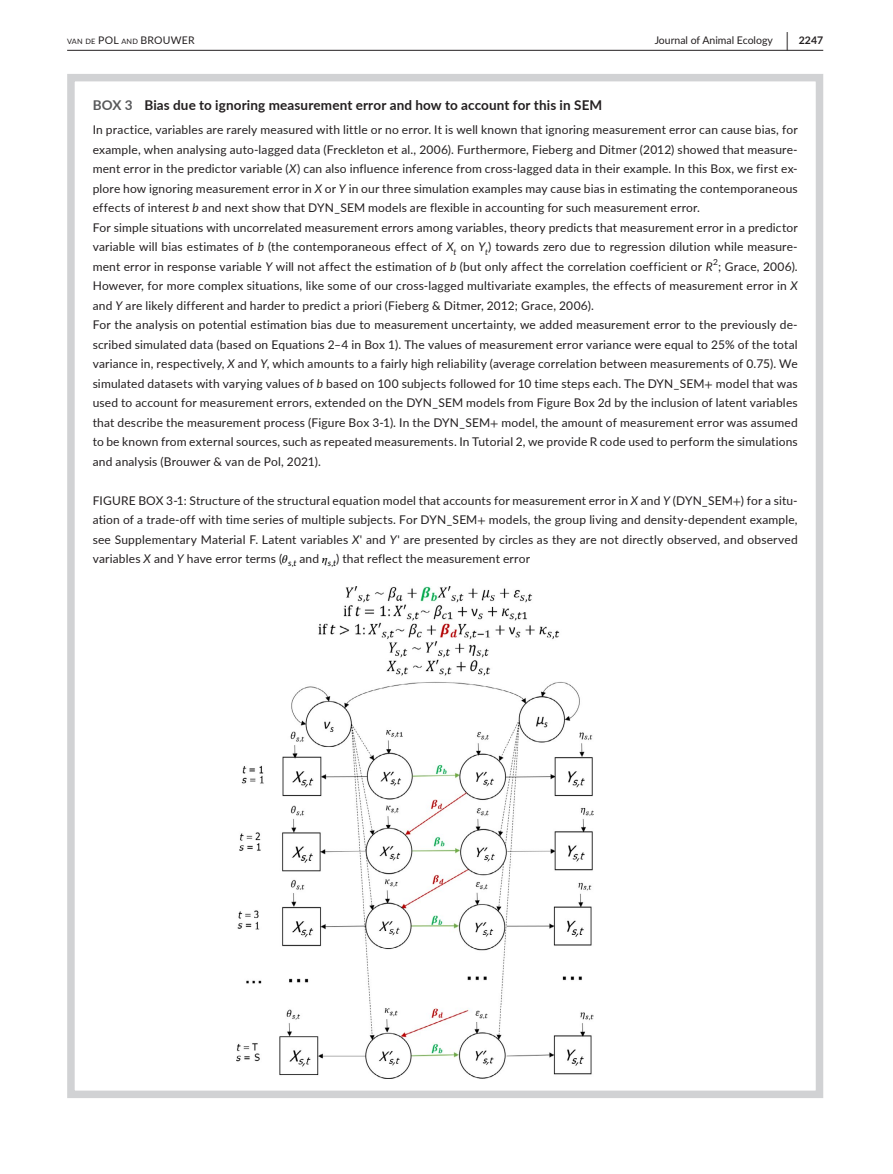
<style>
.page{position:relative;width:893px;height:1174px;background:#fff}
.page>*{position:absolute;margin:0;border:0;box-sizing:border-box;transform-origin:0 0}
.t1{font:700 19.5px "Lato";color:#231f20;scale:.48 1}
.t2{font:700 13.5px "Lato";letter-spacing:.01em;color:#231f20}
.t3{font:12px/19.5px "Lato";letter-spacing:.015em;color:#231f20}
.t4{font:10.5px "Lato";color:#231f20}
.t5{font:10.5px "Lato";letter-spacing:.02em;color:#231f20}
.t6{font:700 10.5px "Lato";color:#231f20}
.t7{font:8.4px "Lato";color:#231f20}
.s1{font-size:7.35px}
.s2{color:#57585a}
.s3{font-style:italic}
.s4{font-family:"STIX"}
.s5{font-family:"STIX Math";font-style:italic;color:#000}
</style>
<div class="page">
<hr style="left:67px;top:50px;width:756px;height:1px;background:#231f20">
<div style="left:67px;top:74px;width:756px;height:1024px;border:8px solid #d1d2d4"></div>
<img style="left:236px;top:586px;width:358px;height:492px">
<h1 class="t1" style="left:786px;top:25px;width:7px">|</h1>
<p class="t5" style="left:67px;top:33px;width:129px"><span class="s1">VAN DE</span> POL <span class="s1">AND</span> BROUWER</p>
<p class="t4" style="left:655px;top:33px;width:120px">Journal of Animal Ecology</p>
<p class="t6" style="left:799px;top:33px;width:26px">2247</p>
<p class="t2" style="left:93px;top:95px;width:511px"><span class="s2">BOX 3</span> Bias due to ignoring measurement error and how to account for this in SEM</p>
<p class="t3" style="left:93px;top:120px;width:707px">In practice, variables are rarely measured with little or no error. It is well known that ignoring measurement error can cause bias, for example, when analysing auto-lagged data (Freckleton et al., 2006). Furthermore, Fieberg and Ditmer (2012) showed that measure&shy;ment error in the predictor variable (<span class="s3">X</span>) can also influence inference from cross-lagged data in their example. In this Box, we first ex&shy;plore how ignoring measurement error in <span class="s3">X</span> or <span class="s3">Y</span> in our three simulation examples may cause bias in estimating the contemporaneous effects of interest <span class="s3">b</span> and next show that DYN_SEM models are flexible in accounting for such measurement error.<br>For simple situations with uncorrelated measurement errors among variables, theory predicts that measurement error in a predictor variable will bias estimates of <span class="s3">b</span> (the contemporaneous effect of <span class="s3">X</span><sub>t</sub> on <span class="s3">Y</span><sub>t</sub>) towards zero due to regression dilution while measure&shy;ment error in response variable <span class="s3">Y</span> will not affect the estimation of <span class="s3">b</span> (but only affect the correlation coefficient or <span class="s3">R</span></p>
<p class="t7" style="left:713px;top:256px;width:6px">2</p>
<p class="t3" style="left:93px;top:256px;width:707px;text-indent:625px">; Grace, 2006).<br>However, for more complex situations, like some of our cross-lagged multivariate examples, the effects of measurement error in <span class="s3">X </span>and <span class="s3">Y</span> are likely different and harder to predict a priori (Fieberg &amp; Ditmer, 2012; Grace, 2006).<br>For the analysis on potential estimation bias due to measurement uncertainty, we added measurement error to the previously de&shy;scribed simulated data (based on Equations 2–4 in Box 1). The values of measurement error variance were equal to 25% of the total variance in, respectively, <span class="s3">X</span> and <span class="s3">Y</span>, which amounts to a fairly high reliability (average correlation between measurements of 0.75). We simulated datasets with varying values of <span class="s3">b</span> based on 100 subjects followed for 10 time steps each. The DYN_SEM<span class="s4">+</span> model that was used to account for measurement errors, extended on the DYN_SEM models from Figure Box 2d by the inclusion of latent variables that describe the measurement process (Figure Box 3-1). In the DYN_SEM<span class="s4">+</span> model, the amount of measurement error was assumed to be known from external sources, such as repeated measurements. In Tutorial 2, we provide R code used to perform the simulations and analysis (Brouwer &amp; van de Pol, 2021).</p>
<p class="t3" style="left:93px;top:490px;width:707px;text-align:justify">FIGURE BOX 3-1: Structure of the structural equation model that accounts for measurement error in <span class="s3">X</span> and <span class="s3">Y</span> (DYN_SEM<span class="s4">+</span>) for a situ&shy;ation of a trade-off with time series of multiple subjects. For DYN_SEM<span class="s4">+</span> models, the group living and density-dependent example, see Supplementary Material F. Latent variables <span class="s3">X</span>' and <span class="s3">Y</span>' are presented by circles as they are not directly observed, and observed variables <span class="s3">X</span> and <span class="s3">Y</span> have error terms (<span class="s5">𝜃</span><sub>s</sub><sub>,</sub><sub>t</sub> and <span class="s5">𝜂</span><sub>s</sub><sub>,</sub><sub>t</sub>) that reflect the measurement error</p>
</div>
